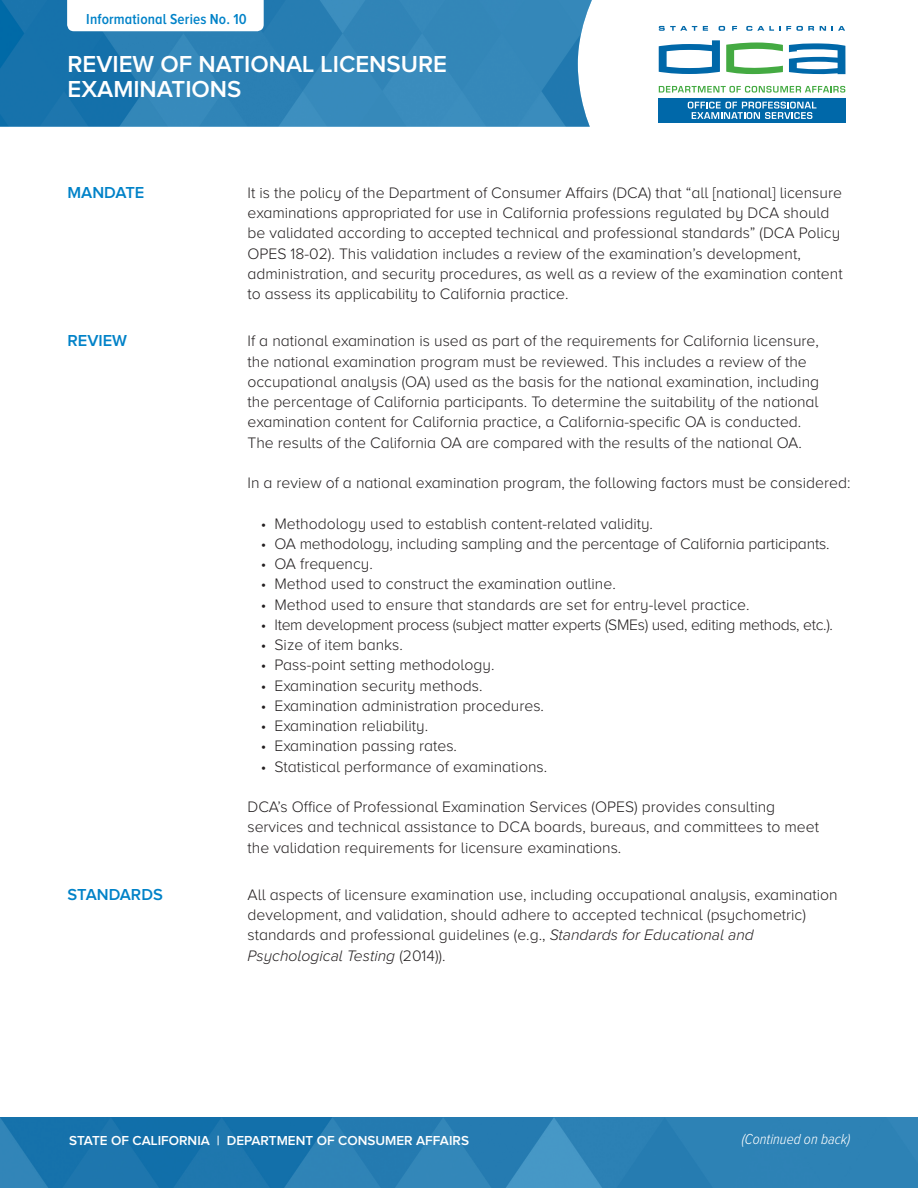
<style>
.page{position:relative;width:918px;height:1188px;background:#fff}
.page>*{position:absolute;margin:0;border:0;box-sizing:border-box;transform-origin:0 0}
.t1{font:600 24px/25.5px "Proxima Nova A";color:#fff}
.t2{font:600 16.5px "Proxima Nova A";color:#0082c8}
.BULLETS{font:300 15.75px/20.2px "Proxima Nova A";color:#231f20}
.BULLETS-2{font:300 15.75px "Proxima Nova A";letter-spacing:-.02em;color:#231f20}
.t3{font:600 15px "Proxima Nova A Cond";letter-spacing:.01em;color:#0082c8}
.t4{font:italic 300 15px "Proxima Nova A Cond";color:#fff}
.t5{font:600 13.5px "Proxima Nova A";color:#fff}
.s1{font-style:italic}
</style>
<div class="page">
<img style="left:0;top:0;width:592px;height:127px">
<svg style="left:659px;top:40px;width:61px;height:34px"></svg>
<svg style="left:659px;top:86px;width:186px;height:7px"></svg>
<svg style="left:659px;top:26px;width:38px;height:5px"></svg>
<svg style="left:703px;top:26px;width:5px;height:5px"></svg>
<svg style="left:719px;top:26px;width:6px;height:5px"></svg>
<svg style="left:732px;top:26px;width:5px;height:5px"></svg>
<svg style="left:746px;top:26px;width:68px;height:5px"></svg>
<svg style="left:820px;top:26px;width:6px;height:5px"></svg>
<svg style="left:832px;top:26px;width:13px;height:5px"></svg>
<svg style="left:726px;top:42px;width:57px;height:32px"></svg>
<svg style="left:789px;top:43px;width:56px;height:31px"></svg>
<div style="left:658px;top:98px;width:188px;height:24px;background:#0068a9"></div>
<svg style="left:688px;top:102px;width:128px;height:17px"></svg>
<img style="left:0;top:1118px;width:918px;height:70px">
<svg style="left:67px;top:0;width:197px;height:31px"></svg>
<p class="t3" style="left:86px;top:10px;width:162px">Informational Series No. 10</p>
<p class="t1" style="left:67px;top:50px;width:381px">REVIEW OF NATIONAL LICENSURE<br>EXAMINATIONS</p>
<p class="t2" style="left:68px;top:183px;width:78px">MANDATE</p>
<p class="BULLETS" style="left:248px;top:182px;width:597px">It is the policy of the Department of Consumer Affairs (DCA) that “all [national] licensure examinations appropriated for use in California professions regulated by DCA should be validated according to accepted technical and professional standards” (DCA Policy OPES 18-02). This validation includes a review of the examination’s development, administration, and security procedures, as well as a review of the examination content to assess its applicability to California practice.</p>
<p class="t2" style="left:68px;top:332px;width:61px">REVIEW</p>
<p class="BULLETS" style="left:248px;top:331px;width:573px">If a national examination is used as part of the requirements for California licensure, the national examination program must be reviewed. This includes a review of the occupational analysis (OA) used as the basis for the national examination, including the percentage of California participants. To determine the suitability of the national examination content for California practice, a California-specific OA is conducted.<br>The results of the California OA are compared with the results of the national OA.</p>
<p class="BULLETS" style="left:248px;top:473px;width:604px">In a review of a national examination program, the following factors must be considered:</p>
<p class="BULLETS" style="left:261px;top:513px;width:394px">• Methodology used to establish content-related validity.</p>
<p class="BULLETS" style="left:261px;top:533px;width:570px">• OA methodology, including sampling and the percentage of California participants.</p>
<p class="BULLETS" style="left:261px;top:554px;width:113px">• OA frequency.</p>
<p class="BULLETS" style="left:261px;top:574px;width:356px">• Method used to construct the examination outline.</p>
<p class="BULLETS" style="left:261px;top:594px;width:490px">• Method used to ensure that standards are set for entry-level practice.</p>
<p class="BULLETS-2" style="left:261px;top:616px;width:574px">• Item development process (subject matter experts (SMEs) used, editing methods, etc.).</p>
<p class="BULLETS" style="left:261px;top:635px;width:143px">• Size of item banks.</p>
<p class="BULLETS" style="left:261px;top:655px;width:235px">• Pass-point setting methodology.</p>
<p class="BULLETS" style="left:261px;top:675px;width:223px">• Examination security methods.</p>
<p class="BULLETS" style="left:261px;top:695px;width:285px">• Examination administration procedures.</p>
<p class="BULLETS" style="left:261px;top:716px;width:169px">• Examination reliability.</p>
<p class="BULLETS" style="left:261px;top:736px;width:198px">• Examination passing rates.</p>
<p class="BULLETS" style="left:261px;top:756px;width:288px">• Statistical performance of examinations.</p>
<p class="BULLETS" style="left:248px;top:797px;width:573px">DCA’s Office of Professional Examination Services (OPES) provides consulting services and technical assistance to DCA boards, bureaus, and committees to meet the validation requirements for licensure examinations.</p>
<p class="t2" style="left:68px;top:885px;width:97px">STANDARDS</p>
<p class="BULLETS" style="left:248px;top:884px;width:592px">All aspects of licensure examination use, including occupational analysis, examination development, and validation, should adhere to accepted technical (psychometric) standards and professional guidelines (e.g., <span class="s1">Standards for Educational and Psychological Testing</span> (2014)).</p>
<p class="t5" style="left:69px;top:1133px;width:402px">STATE OF CALIFORNIA | DEPARTMENT OF CONSUMER AFFAIRS</p>
<p class="t4" style="left:742px;top:1130px;width:110px">(Continued on back)</p>
</div>
